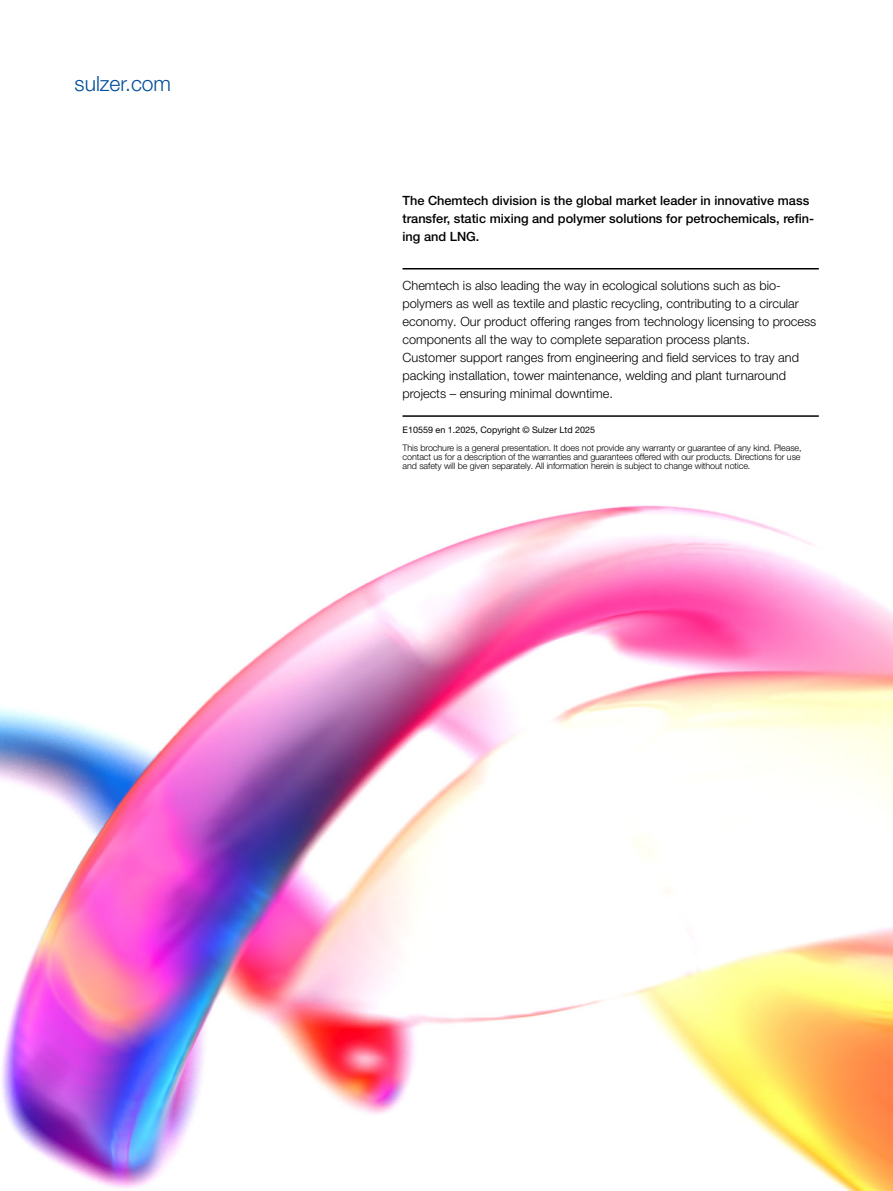
<style>
.page{position:relative;width:893px;height:1191px;background:#fff}
.page>*{position:absolute;margin:0;border:0;box-sizing:border-box;transform-origin:0 0}
.www{font:300 21px "Helvetica Neue LT Pro";color:#004e9b}
.Backcover_body_text{font:300 12.75px/18px "Helvetica Neue LT Pro";color:#000}
.Backcover_subtitle{font:500 12.75px/18px "Helvetica Neue LT Pro";color:#000}
.Disclaimer{font:300 9px/9px "Helvetica Neue LT Pro";letter-spacing:-.01em;color:#000;text-align:justify}
.Disclaimer_title{font:9px "Helvetica Neue LT Pro";color:#000}
</style>
<div class="page">
<img style="left:0;top:505px;width:893px;height:686px">
<hr style="left:402px;top:268px;width:417px;height:1px;background:#000">
<hr style="left:402px;top:415px;width:417px;height:2px;background:#000">
<p class="www" style="left:75px;top:70px;width:98px">sulzer.com</p>
<p class="Backcover_subtitle" style="left:402px;top:192px;width:413px">The Chemtech division is the global market leader in innovative mass transfer, static mixing and polymer solutions for petrochemicals, refin&shy;ing and LNG.</p>
<p class="Backcover_body_text" style="left:402px;top:276px;width:415px">Chemtech is also leading the way in ecological solutions such as bio&shy;polymers as well as textile and plastic recycling, contributing to a circular economy. Our product offering ranges from technology licensing to process components all the way to complete separation process plants.<br>Customer support ranges from engineering and field services to tray and packing installation, tower maintenance, welding and plant turnaround projects – ensuring minimal downtime.</p>
<p class="Disclaimer_title" style="left:402px;top:424px;width:194px">E10559 en 1.2025, Copyright © Sulzer Ltd 2025</p>
<p class="Disclaimer" style="left:402px;top:443px;width:401px">This brochure is a general presentation. It does not provide any warranty or guarantee of any kind. Please, contact us for a description of the warranties and guarantees offered with our products. Directions for use and safety will be given separately. All information herein is subject to change without notice.</p>
</div>
